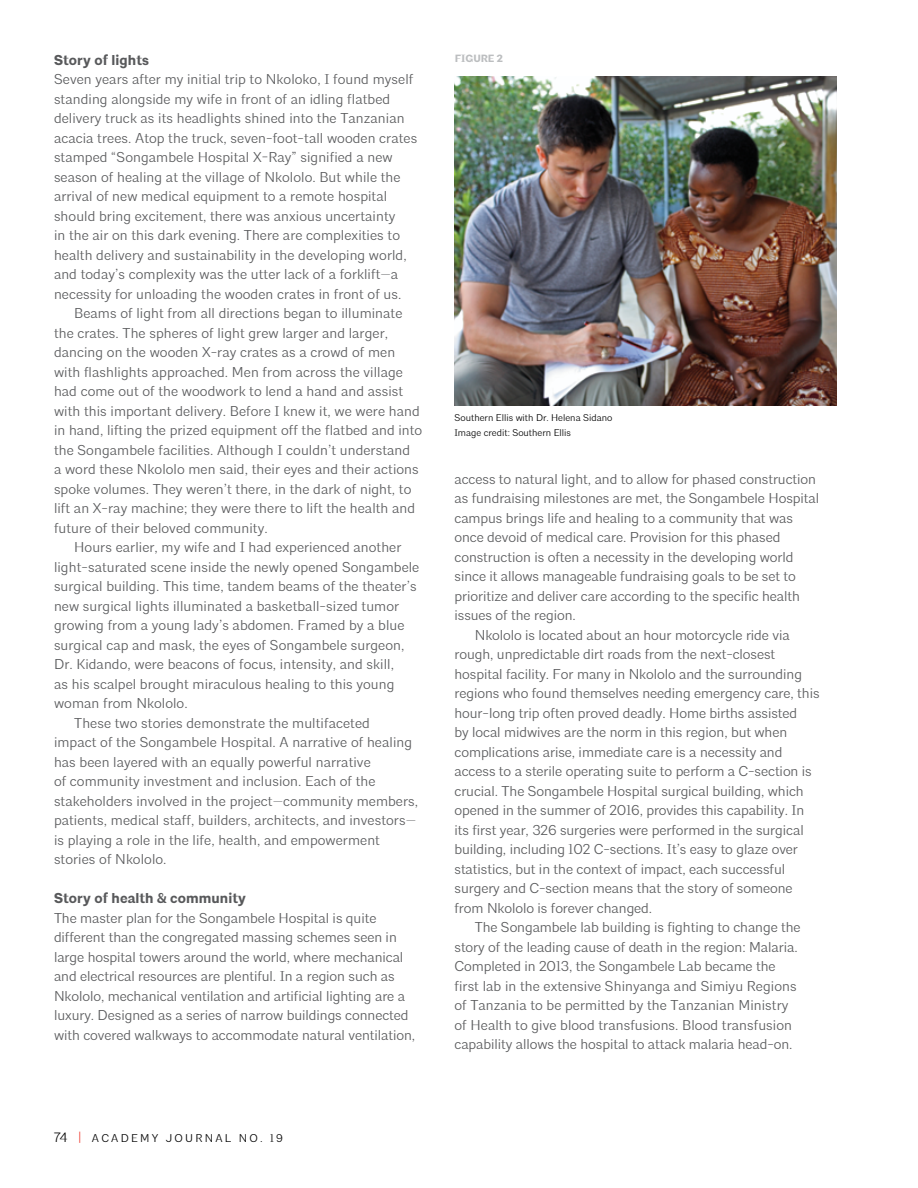
<style>
.page{position:relative;width:918px;height:1188px;background:#fff}
.page>*{position:absolute;margin:0;border:0;box-sizing:border-box;transform-origin:0 0}
.t1{font:300 14.25px/19.5px "Architype";letter-spacing:.005em;color:#58595b}
.t2{font:700 14.25px "Architype";letter-spacing:.005em;color:#58595b}
.t3{font:300 11.25px "Architype";letter-spacing:.2em;color:#000}
.t4{font:700 10.5px "Architype";color:#bcbec0}
.t5{font:300 9.75px/15px "Architype";color:#000}
.s1{font-size:13.5px}
.s2{font-size:13.5px;color:#ef4135}
</style>
<div class="page">
<img style="left:454px;top:77px;width:383px;height:328px">
<p class="t2" style="left:54px;top:51px;width:96px">Story of lights</p>
<p class="t1" style="left:54px;top:70px;width:365px">Seven years after my initial trip to Nkoloko, I found myself standing alongside my wife in front of an idling flatbed delivery truck as its headlights shined into the Tanzanian acacia trees. Atop the truck, seven-foot-tall wooden crates stamped “Songambele Hospital X-Ray” signified a new season of healing at the village of Nkololo. But while the arrival of new medical equipment to a remote hospital should bring excitement, there was anxious uncertainty<br>in the air on this dark evening. There are complexities to health delivery and sustainability in the developing world, and today’s complexity was the utter lack of a forklift—a necessity for unloading the wooden crates in front of us.</p>
<p class="t1" style="left:54px;top:304px;width:370px;text-indent:20px">Beams of light from all directions began to illuminate the crates. The spheres of light grew larger and larger, dancing on the wooden X-ray crates as a crowd of men with flashlights approached. Men from across the village had come out of the woodwork to lend a hand and assist with this important delivery. Before I knew it, we were hand in hand, lifting the prized equipment off the flatbed and into the Songambele facilities. Although I couldn’t understand<br>a word these Nkololo men said, their eyes and their actions spoke volumes. They weren’t there, in the dark of night, to lift an X-ray machine; they were there to lift the health and future of their beloved community.</p>
<p class="t1" style="left:74px;top:538px;width:329px">Hours earlier, my wife and I had experienced another</p>
<p class="t1" style="left:54px;top:557px;width:367px">light-saturated scene inside the newly opened Songambele</p>
<p class="t1" style="left:54px;top:577px;width:364px">surgical building. This time, tandem beams of the theater’s</p>
<p class="t1" style="left:54px;top:596px;width:347px">new surgical lights illuminated a basketball-sized tumor</p>
<p class="t1" style="left:54px;top:616px;width:352px">growing from a young lady’s abdomen. Framed by a blue</p>
<p class="t1" style="left:54px;top:635px;width:352px">surgical cap and mask, the eyes of Songambele surgeon,</p>
<p class="t1" style="left:54px;top:655px;width:342px">Dr. Kidando, were beacons of focus, intensity, and skill,</p>
<p class="t1" style="left:54px;top:674px;width:342px">as his scalpel brought miraculous healing to this young</p>
<p class="t1" style="left:54px;top:694px;width:135px">woman from Nkololo.</p>
<p class="t1" style="left:74px;top:713px;width:297px">These two stories demonstrate the multifaceted</p>
<p class="t1" style="left:54px;top:733px;width:360px">impact of the Songambele Hospital. A narrative of healing</p>
<p class="t1" style="left:54px;top:752px;width:318px">has been layered with an equally powerful narrative</p>
<p class="t1" style="left:54px;top:772px;width:323px">of community investment and inclusion. Each of the</p>
<p class="t1" style="left:54px;top:791px;width:366px">stakeholders involved in the project—community members,</p>
<p class="t1" style="left:54px;top:811px;width:364px">patients, medical staff, builders, architects, and investors—</p>
<p class="t1" style="left:54px;top:830px;width:328px">is playing a role in the life, health, and empowerment</p>
<p class="t1" style="left:54px;top:850px;width:114px">stories of Nkololo.</p>
<p class="t2" style="left:54px;top:889px;width:193px">Story of health &amp; community</p>
<p class="t1" style="left:54px;top:908px;width:363px">The master plan for the Songambele Hospital is quite different than the congregated massing schemes seen in large hospital towers around the world, where mechanical and electrical resources are plentiful. In a region such as Nkololo, mechanical ventilation and artificial lighting are a luxury. Designed as a series of narrow buildings connected with covered walkways to accommodate natural ventilation,</p>
<p class="t3" style="left:54px;top:1131px;width:230px"><span class="s1">74</span> <span class="s2">|</span> ACADEMY JOURNAL NO. 19</p>
<p class="t4" style="left:455px;top:52px;width:50px">FIGURE 2</p>
<p class="t5" style="left:454px;top:410px;width:159px">Southern Ellis with Dr. Helena Sidano<br>Image credit: Southern Ellis</p>
<p class="t1" style="left:454px;top:470px;width:363px">access to natural light, and to allow for phased construction</p>
<p class="t1" style="left:454px;top:489px;width:366px">as fundraising milestones are met, the Songambele Hospital</p>
<p class="t1" style="left:454px;top:509px;width:340px">campus brings life and healing to a community that was</p>
<p class="t1" style="left:454px;top:528px;width:327px">once devoid of medical care. Provision for this phased</p>
<p class="t1" style="left:454px;top:547px;width:341px">construction is often a necessity in the developing world</p>
<p class="t1" style="left:454px;top:567px;width:343px">since it allows manageable fundraising goals to be set to</p>
<p class="t1" style="left:454px;top:586px;width:347px">prioritize and deliver care according to the specific health</p>
<p class="t1" style="left:454px;top:606px;width:123px">issues of the region.</p>
<p class="t1" style="left:475px;top:625px;width:316px">Nkololo is located about an hour motorcycle ride via</p>
<p class="t1" style="left:454px;top:645px;width:322px">rough, unpredictable dirt roads from the next-closest</p>
<p class="t1" style="left:454px;top:664px;width:349px">hospital facility. For many in Nkololo and the surrounding</p>
<p class="t1" style="left:454px;top:684px;width:367px">regions who found themselves needing emergency care, this</p>
<p class="t1" style="left:454px;top:703px;width:344px">hour-long trip often proved deadly. Home births assisted</p>
<p class="t1" style="left:454px;top:723px;width:334px">by local midwives are the norm in this region, but when</p>
<p class="t1" style="left:454px;top:742px;width:329px">complications arise, immediate care is a necessity and</p>
<p class="t1" style="left:454px;top:762px;width:359px">access to a sterile operating suite to perform a C-section is</p>
<p class="t1" style="left:454px;top:781px;width:351px">crucial. The Songambele Hospital surgical building, which</p>
<p class="t1" style="left:454px;top:801px;width:351px">opened in the summer of 2016, provides this capability. In</p>
<p class="t1" style="left:454px;top:820px;width:351px">its first year, 326 surgeries were performed in the surgical</p>
<p class="t1" style="left:454px;top:840px;width:345px">building, including 102 C-sections. It’s easy to glaze over</p>
<p class="t1" style="left:454px;top:859px;width:332px">statistics, but in the context of impact, each successful</p>
<p class="t1" style="left:454px;top:879px;width:340px">surgery and C-section means that the story of someone</p>
<p class="t1" style="left:454px;top:898px;width:199px">from Nkololo is forever changed.</p>
<p class="t1" style="left:475px;top:918px;width:327px">The Songambele lab building is fighting to change the</p>
<p class="t1" style="left:454px;top:937px;width:345px">story of the leading cause of death in the region: Malaria.</p>
<p class="t1" style="left:454px;top:957px;width:323px">Completed in 2013, the Songambele Lab became the</p>
<p class="t1" style="left:454px;top:976px;width:344px">first lab in the extensive Shinyanga and Simiyu Regions</p>
<p class="t1" style="left:454px;top:996px;width:335px">of Tanzania to be permitted by the Tanzanian Ministry</p>
<p class="t1" style="left:454px;top:1015px;width:339px">of Health to give blood transfusions. Blood transfusion</p>
<p class="t1" style="left:454px;top:1035px;width:340px">capability allows the hospital to attack malaria head-on.</p>
</div>
